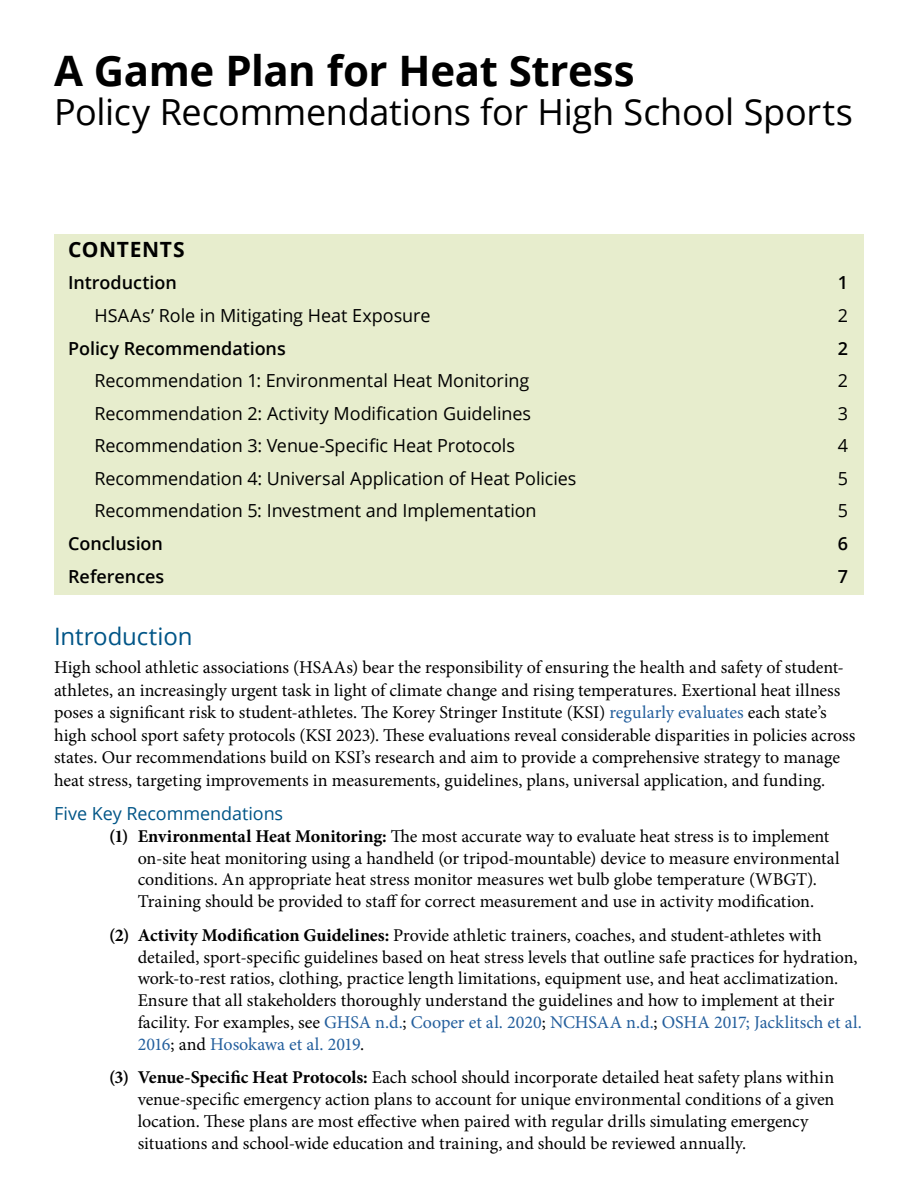
<style>
.page{position:relative;width:918px;height:1188px;background:#fff}
.page>*{position:absolute;margin:0;border:0;box-sizing:border-box;transform-origin:0 0}
.Report_Contents_Page{font:700 42px "Open Sans";letter-spacing:-.01em;color:#000}
.Report_Contents_Page-2{font:36px "Open Sans";letter-spacing:-.01em;color:#000}
.Summary_Heading{font:24px "Open Sans";letter-spacing:-.005em;color:#005587}
.Contents{font:700 21px "Open Sans";letter-spacing:.035em;color:#000}
.Body_text{font:18px/21.8px "Minion Pro";color:#000}
.Contents_List_B_Head{font:18px "Open Sans";letter-spacing:-.005em;color:#000}
.Contents_list{font:600 18px "Open Sans";letter-spacing:-.005em;color:#000}
.C-HEAD{font:18px "Open Sans";letter-spacing:-.005em;color:#005587}
.s1{color:#245f9d}
.s2{font-weight:700}
</style>
<div class="page">
<div style="left:54px;top:234px;width:810px;height:361px;background:#e7edcd"></div>
<p class="Report_Contents_Page" style="left:54px;top:41px;width:582px">A Game Plan for Heat Stress</p>
<p class="Report_Contents_Page-2" style="left:54px;top:87px;width:800px">Policy Recommendations for High School Sports</p>
<p class="Contents" style="left:68px;top:234px;width:118px">CONTENTS</p>
<p class="Contents_list" style="left:68px;top:271px;width:110px">Introduction</p>
<p class="Contents_list" style="left:838px;top:271px;width:12px">1</p>
<p class="Contents_List_B_Head" style="left:94px;top:303px;width:337px">HSAAs’ Role in Mitigating Heat Exposure</p>
<p class="Contents_List_B_Head" style="left:838px;top:303px;width:12px">2</p>
<p class="Contents_list" style="left:68px;top:336px;width:219px">Policy Recommendations</p>
<p class="Contents_list" style="left:838px;top:336px;width:12px">2</p>
<p class="Contents_List_B_Head" style="left:94px;top:368px;width:436px">Recommendation 1: Environmental Heat Monitoring</p>
<p class="Contents_List_B_Head" style="left:838px;top:368px;width:12px">2</p>
<p class="Contents_List_B_Head" style="left:94px;top:401px;width:438px">Recommendation 2: Activity Modification Guidelines</p>
<p class="Contents_List_B_Head" style="left:838px;top:401px;width:12px">3</p>
<p class="Contents_List_B_Head" style="left:94px;top:433px;width:422px">Recommendation 3: Venue-Specific Heat Protocols</p>
<p class="Contents_List_B_Head" style="left:838px;top:433px;width:12px">4</p>
<p class="Contents_List_B_Head" style="left:94px;top:466px;width:484px">Recommendation 4: Universal Application of Heat Policies</p>
<p class="Contents_List_B_Head" style="left:838px;top:466px;width:12px">5</p>
<p class="Contents_List_B_Head" style="left:94px;top:499px;width:444px">Recommendation 5: Investment and Implementation</p>
<p class="Contents_List_B_Head" style="left:838px;top:499px;width:12px">5</p>
<p class="Contents_list" style="left:68px;top:531px;width:96px">Conclusion</p>
<p class="Contents_list" style="left:838px;top:531px;width:12px">6</p>
<p class="Contents_list" style="left:68px;top:564px;width:98px">References</p>
<p class="Contents_list" style="left:838px;top:564px;width:12px">7</p>
<p class="Summary_Heading" style="left:54px;top:620px;width:140px">Introduction</p>
<p class="Body_text" style="left:54px;top:656px;width:803px;line-height:22.5px">High school athletic associations (HSAAs) bear the responsibility of ensuring the health and safety of student&shy;athletes, an increasingly urgent task in light of climate change and rising temperatures. Exertional heat illness poses a significant risk to student-athletes. The Korey Stringer Institute (KSI) <span class="s1">regularly evaluates</span> each state’s high school sport safety protocols (KSI 2023). These evaluations reveal considerable disparities in policies across states. Our recommendations build on KSI’s research and aim to provide a comprehensive strategy to manage heat stress, targeting improvements in measurements, guidelines, plans, universal application, and funding.</p>
<p class="C-HEAD" style="left:54px;top:801px;width:231px">Five Key Recommendations</p>
<p class="Body_text" style="left:138px;top:825px;width:704px;text-indent:-29px"><span class="s2">(1) Environmental Heat Monitoring:</span> The most accurate way to evaluate heat stress is to implement on-site heat monitoring using a handheld (or tripod-mountable) device to measure environmental conditions. An appropriate heat stress monitor measures wet bulb globe temperature (WBGT).<br>Training should be provided to staff for correct measurement and use in activity modification.</p>
<p class="Body_text" style="left:138px;top:924px;width:726px;text-indent:-29px"><span class="s2">(2) Activity Modification Guidelines:</span> Provide athletic trainers, coaches, and student-athletes with detailed, sport-specific guidelines based on heat stress levels that outline safe practices for hydration, work-to-rest ratios, clothing, practice length limitations, equipment use, and heat acclimatization.<br>Ensure that all stakeholders thoroughly understand the guidelines and how to implement at their facility. For examples, see <span class="s1">GHSA n.d.</span>; <span class="s1">Cooper et al. 2020</span>; <span class="s1">NCHSAA n.d.</span>; <span class="s1">OSHA 2017; Jacklitsch et al.<br>2016</span>; and <span class="s1">Hosokawa et al. 2019</span>.</p>
<p class="Body_text" style="left:138px;top:1067px;width:698px;text-indent:-29px"><span class="s2">(3) Venue-Specific Heat Protocols:</span> Each school should incorporate detailed heat safety plans within venue-specific emergency action plans to account for unique environmental conditions of a given location. These plans are most effective when paired with regular drills simulating emergency situations and school-wide education and training, and should be reviewed annually.</p>
</div>
